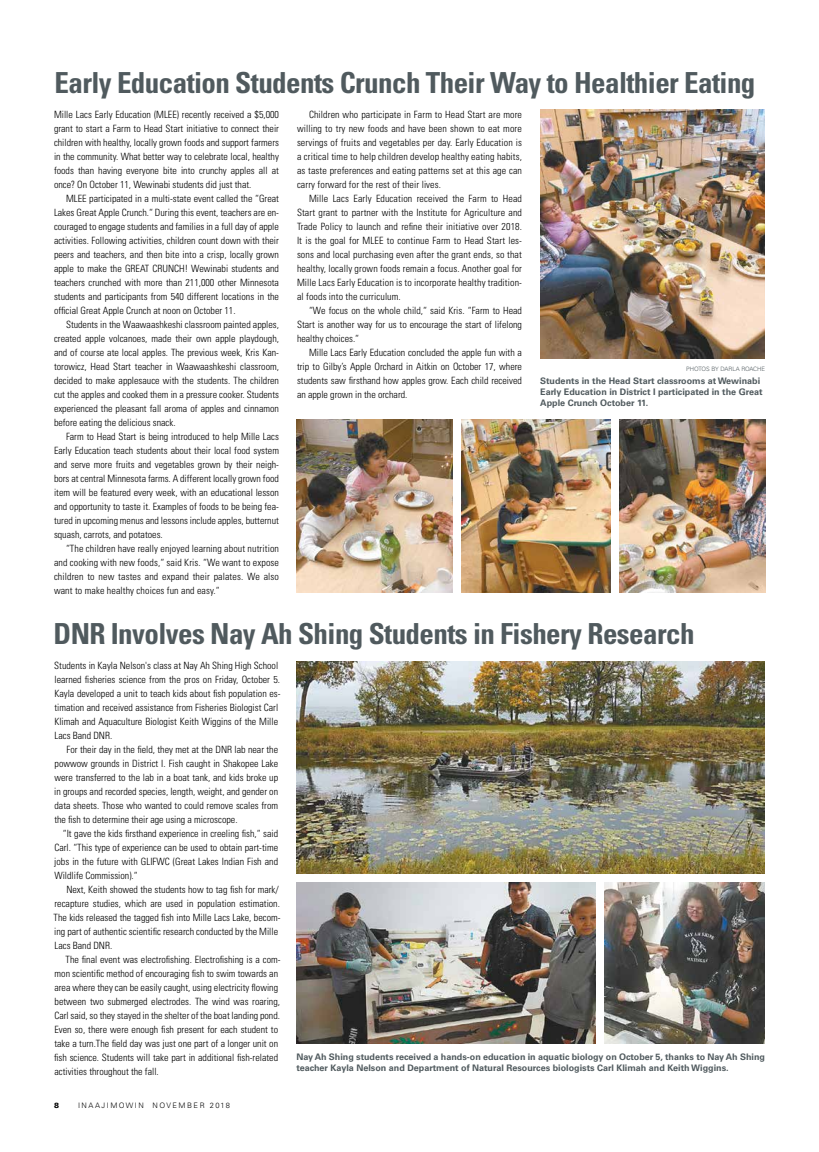
<style>
.page{position:relative;width:819px;height:1152px;background:#fff}
.page>*{position:absolute;margin:0;border:0;box-sizing:border-box;transform-origin:0 0}
.t1{font:700 condensed 29px "Univers LT Std";letter-spacing:-.02em;color:#505a5e}
.t2{font:300 condensed 10px/14px "Univers LT Std";color:#000;text-align:justify}
.t3{font:700 9px/10.8px "Univers LT Std";color:#505a5e}
.t4{font:300 7.5px "Univers LT Std";letter-spacing:.2em;color:#000}
.t5{font:900 7.5px "Univers LT Std";color:#000}
.t6{font:300 6px "Univers LT Std";letter-spacing:-.02em;color:#505a5e}
</style>
<div class="page">
<img style="left:540px;top:110px;width:225px;height:249px">
<img style="left:461px;top:419px;width:149px;height:174px">
<img style="left:296px;top:419px;width:156px;height:174px">
<img style="left:619px;top:419px;width:146px;height:174px">
<img style="left:296px;top:662px;width:469px;height:211px">
<img style="left:297px;top:882px;width:299px;height:161px">
<img style="left:605px;top:882px;width:160px;height:161px">
<h1 class="t1" style="left:55px;top:65px;width:702px">Early Education Students Crunch Their Way to Healthier Eating</h1>
<p class="t2" style="left:54px;top:108px;width:227px">Mille Lacs Early Education (MLEE) recently received a $5,000 grant to start a Farm to Head Start initiative to connect their children with healthy, locally grown foods and support farmers in the community. What better way to celebrate local, healthy foods than having everyone bite into crunchy apples all at once? On October 11, Wewinabi students did just that.</p>
<p class="t2" style="left:54px;top:192px;width:227px;text-indent:12px">MLEE participated in a multi-state event called the “Great Lakes Great Apple Crunch.“ During this event, teachers are en&shy;couraged to engage students and families in a full day of apple activities. Following activities, children count down with their peers and teachers, and then bite into a crisp, locally grown apple to make the GREAT CRUNCH! Wewinabi students and teachers crunched with more than 211,000 other Minnesota students and participants from 540 different locations in the official Great Apple Crunch at noon on October 11.</p>
<p class="t2" style="left:54px;top:318px;width:227px;text-indent:12px">Students in the Waawaashkeshi classroom painted apples, created apple volcanoes, made their own apple playdough, and of course ate local apples. The previous week, Kris Kan&shy;torowicz, Head Start teacher in Waawaashkeshi classroom, decided to make applesauce with the students. The children cut the apples and cooked them in a pressure cooker. Students experienced the pleasant fall aroma of apples and cinnamon before eating the delicious snack.</p>
<p class="t2" style="left:54px;top:430px;width:227px;text-indent:12px">Farm to Head Start is being introduced to help Mille Lacs Early Education teach students about their local food system and serve more fruits and vegetables grown by their neigh&shy;bors at central Minnesota farms. A different locally grown food item will be featured every week, with an educational lesson and opportunity to taste it. Examples of foods to be being fea&shy;tured in upcoming menus and lessons include apples, butternut squash, carrots, and potatoes.</p>
<p class="t2" style="left:54px;top:542px;width:227px;text-indent:12px">“The children have really enjoyed learning about nutrition and cooking with new foods,“ said Kris. “We want to expose children to new tastes and expand their palates. We also want to make healthy choices fun and easy.“</p>
<p class="t2" style="left:297px;top:108px;width:227px;text-indent:12px">Children who participate in Farm to Head Start are more willing to try new foods and have been shown to eat more servings of fruits and vegetables per day. Early Education is a critical time to help children develop healthy eating habits, as taste preferences and eating patterns set at this age can carry forward for the rest of their lives.</p>
<p class="t2" style="left:297px;top:192px;width:227px;text-indent:12px">Mille Lacs Early Education received the Farm to Head Start grant to partner with the Institute for Agriculture and Trade Policy to launch and refine their initiative over 2018.<br>It is the goal for MLEE to continue Farm to Head Start les&shy;sons and local purchasing even after the grant ends, so that healthy, locally grown foods remain a focus. Another goal for Mille Lacs Early Education is to incorporate healthy tradition&shy;al foods into the curriculum.</p>
<p class="t2" style="left:297px;top:304px;width:227px;text-indent:12px">“We focus on the whole child,“ said Kris. “Farm to Head Start is another way for us to encourage the start of lifelong healthy choices.“</p>
<p class="t2" style="left:297px;top:346px;width:227px;text-indent:12px">Mille Lacs Early Education concluded the apple fun with a trip to Gilby’s Apple Orchard in Aitkin on October 17, where students saw firsthand how apples grow. Each child received an apple grown in the orchard.</p>
<p class="t6" style="left:686px;top:365px;width:81px">PHOTOS BY DARLA ROACHE</p>
<p class="t3" style="left:540px;top:376px;width:224px">Students in the Head Start classrooms at Wewinabi<br>Early Education in District I participated in the Great<br>Apple Crunch October 11.</p>
<h1 class="t1" style="left:54px;top:616px;width:643px">DNR Involves Nay Ah Shing Students in Fishery Research</h1>
<p class="t2" style="left:54px;top:659px;width:228px;text-align:left">Students in Kayla Nelson's class at Nay Ah Shing High School learned fisheries science from the pros on Friday, October 5.<br>Kayla developed a unit to teach kids about fish population es&shy;timation and received assistance from Fisheries Biologist Carl Klimah and Aquaculture Biologist Keith Wiggins of the Mille Lacs Band DNR.</p>
<p class="t2" style="left:54px;top:743px;width:225px;text-indent:12px">For their day in the field, they met at the DNR lab near the powwow grounds in District I. Fish caught in Shakopee Lake were transferred to the lab in a boat tank, and kids broke up in groups and recorded species, length, weight, and gender on data sheets. Those who wanted to could remove scales from the fish to determine their age using a microscope.</p>
<p class="t2" style="left:54px;top:827px;width:225px;text-indent:9px">“It gave the kids firsthand experience in creeling fish,“ said Carl. “This type of experience can be used to obtain part-time jobs in the future with GLIFWC (Great Lakes Indian Fish and Wildlife Commission).“</p>
<p class="t2" style="left:54px;top:883px;width:228px;text-align:left;text-indent:13px">Next, Keith showed the students how to tag fish for mark/ recapture studies, which are used in population estimation.<br>The kids released the tagged fish into Mille Lacs Lake, becom&shy;ing part of authentic scientific research conducted by the Mille Lacs Band DNR.</p>
<p class="t2" style="left:54px;top:953px;width:228px;text-align:left;text-indent:11px">The final event was electrofishing. Electrofishing is a com&shy;mon scientific method of encouraging fish to swim towards an area where they can be easily caught, using electricity flowing between two submerged electrodes. The wind was roaring, Carl said, so they stayed in the shelter of the boat landing pond.<br>Even so, there were enough fish present for each student to take a turn.The field day was just one part of a longer unit on fish science. Students will take part in additional fish-related activities throughout the fall.</p>
<p class="t5" style="left:54px;top:1100px;width:7px">8</p>
<p class="t4" style="left:78px;top:1101px;width:154px">INAAJIMOWIN NOVEMBER 2018</p>
<p class="t3" style="left:296px;top:1052px;width:470px">Nay Ah Shing students received a hands-on education in aquatic biology on October 5, thanks to Nay Ah Shing teacher Kayla Nelson and Department of Natural Resources biologists Carl Klimah and Keith Wiggins.</p>
</div>
